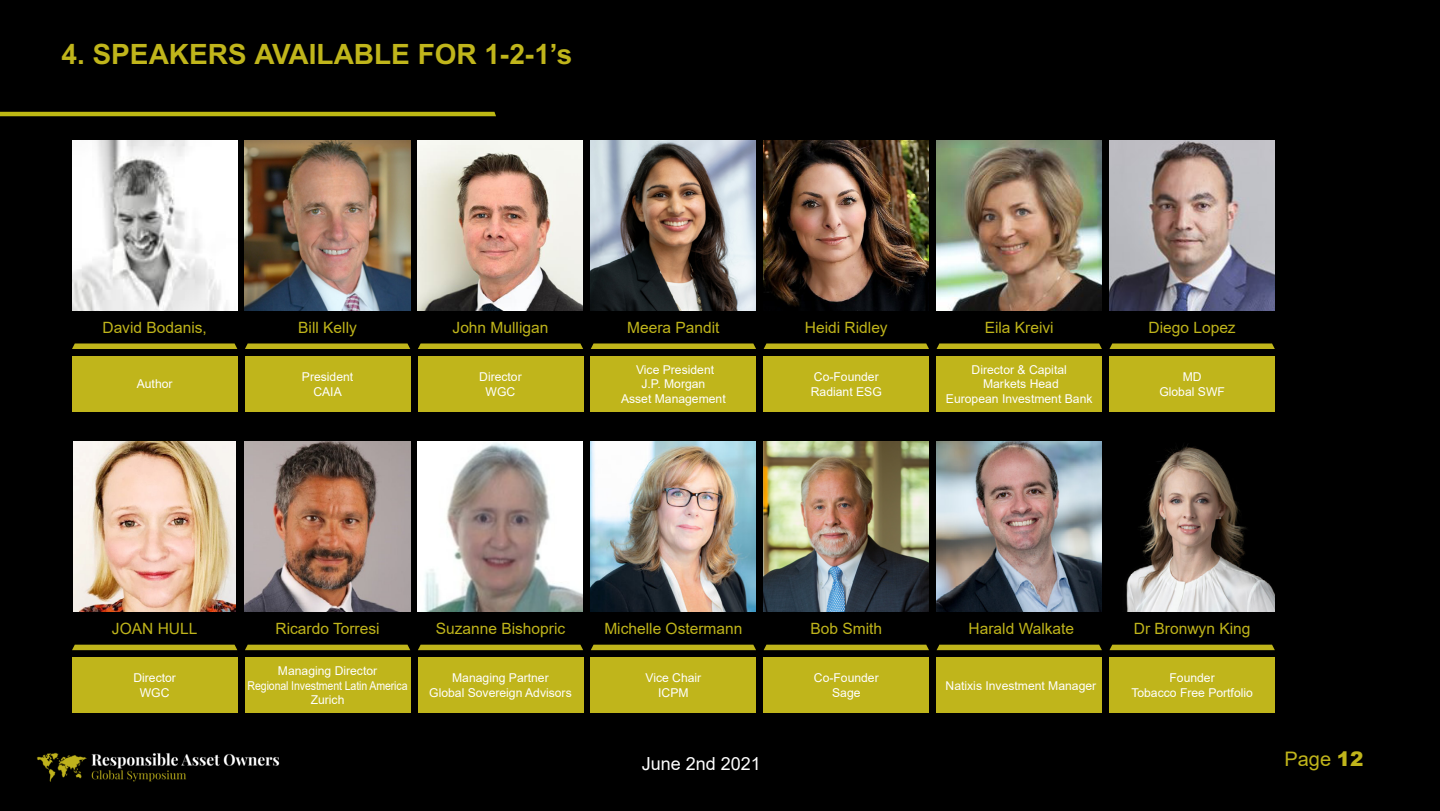
<style>
.page{position:relative;width:1440px;height:811px;background:#fff}
.page>*{position:absolute;margin:0;border:0;box-sizing:border-box;transform-origin:0 0}
.t1{font:700 28px "Arial";color:#c0b51b}
.t2{font:20px "Arial";color:#c0b51b}
.t3{font:18px "Arial";color:#fff}
.t4{font:15.6px "Arial";color:#c0b51b}
.t5{font:12.2px "Arial";color:#fff}
.t6{font:12.2px "Arial";color:#fff;scale:.87 1}
.s1{font-weight:900}
</style>
<div class="page">
<div style="left:0;top:0;width:1440px;height:810px;background:#000"></div>
<img style="left:72px;top:140px;width:165px;height:170px">
<img style="left:245px;top:140px;width:165px;height:170px">
<img style="left:418px;top:140px;width:165px;height:170px">
<img style="left:591px;top:140px;width:165px;height:170px">
<img style="left:937px;top:140px;width:165px;height:170px">
<img style="left:1109px;top:140px;width:166px;height:170px">
<img style="left:764px;top:441px;width:165px;height:170px">
<img style="left:937px;top:441px;width:165px;height:170px">
<img style="left:1126px;top:444px;width:149px;height:167px">
<img style="left:73px;top:441px;width:163px;height:170px">
<img style="left:245px;top:441px;width:165px;height:170px">
<img style="left:418px;top:441px;width:165px;height:170px">
<img style="left:591px;top:441px;width:165px;height:170px">
<svg style="left:72px;top:343px;width:165px;height:6px"></svg>
<svg style="left:245px;top:343px;width:165px;height:6px"></svg>
<svg style="left:418px;top:343px;width:165px;height:6px"></svg>
<svg style="left:591px;top:343px;width:165px;height:6px"></svg>
<svg style="left:764px;top:343px;width:165px;height:6px"></svg>
<svg style="left:937px;top:343px;width:165px;height:6px"></svg>
<svg style="left:1109px;top:343px;width:166px;height:6px"></svg>
<svg style="left:764px;top:644px;width:165px;height:6px"></svg>
<svg style="left:937px;top:644px;width:165px;height:6px"></svg>
<svg style="left:1109px;top:644px;width:166px;height:6px"></svg>
<svg style="left:72px;top:644px;width:165px;height:6px"></svg>
<svg style="left:245px;top:644px;width:165px;height:6px"></svg>
<svg style="left:418px;top:644px;width:165px;height:6px"></svg>
<svg style="left:591px;top:644px;width:165px;height:6px"></svg>
<div style="left:72px;top:356px;width:165px;height:55px;background:#c0b51b"></div>
<div style="left:245px;top:356px;width:165px;height:55px;background:#c0b51b"></div>
<div style="left:418px;top:356px;width:165px;height:55px;background:#c0b51b"></div>
<div style="left:591px;top:356px;width:165px;height:55px;background:#c0b51b"></div>
<div style="left:764px;top:356px;width:165px;height:55px;background:#c0b51b"></div>
<div style="left:937px;top:356px;width:165px;height:55px;background:#c0b51b"></div>
<div style="left:1109px;top:356px;width:166px;height:55px;background:#c0b51b"></div>
<div style="left:764px;top:657px;width:165px;height:55px;background:#c0b51b"></div>
<div style="left:937px;top:657px;width:165px;height:55px;background:#c0b51b"></div>
<div style="left:1109px;top:657px;width:166px;height:55px;background:#c0b51b"></div>
<div style="left:72px;top:657px;width:165px;height:55px;background:#c0b51b"></div>
<div style="left:245px;top:657px;width:165px;height:55px;background:#c0b51b"></div>
<div style="left:418px;top:657px;width:165px;height:55px;background:#c0b51b"></div>
<div style="left:591px;top:657px;width:165px;height:55px;background:#c0b51b"></div>
<img style="left:37px;top:752px;width:243px;height:30px">
<hr style="left:0;top:112px;width:496px;height:4px;background:#bdb814">
<img style="left:764px;top:140px;width:165px;height:170px">
<p class="t1" style="left:62px;top:37px;width:512px">4. SPEAKERS AVAILABLE FOR 1-2-1’s</p>
<p class="t4" style="left:102px;top:317px;width:106px">David Bodanis,</p>
<p class="t4" style="left:298px;top:317px;width:60px">Bill Kelly</p>
<p class="t4" style="left:453px;top:317px;width:97px">John Mulligan</p>
<p class="t4" style="left:627px;top:317px;width:94px">Meera Pandit</p>
<p class="t4" style="left:805px;top:317px;width:84px">Heidi Ridley</p>
<p class="t4" style="left:985px;top:317px;width:71px">Eila Kreivi</p>
<p class="t4" style="left:1149px;top:317px;width:89px">Diego Lopez</p>
<p class="t5" style="left:137px;top:375px;width:37px">Author</p>
<p class="t5" style="left:302px;top:368px;width:53px">President</p>
<p class="t5" style="left:313px;top:383px;width:30px">CAIA</p>
<p class="t5" style="left:479px;top:368px;width:44px">Director</p>
<p class="t5" style="left:486px;top:383px;width:31px">WGC</p>
<p class="t5" style="left:636px;top:361px;width:80px">Vice President</p>
<p class="t5" style="left:641px;top:375px;width:65px">J.P. Morgan</p>
<p class="t5" style="left:621px;top:390px;width:106px">Asset Management</p>
<p class="t5" style="left:814px;top:368px;width:66px">Co-Founder</p>
<p class="t5" style="left:811px;top:383px;width:72px">Radiant ESG</p>
<p class="t5" style="left:972px;top:361px;width:97px">Director &amp; Capital</p>
<p class="t5" style="left:983px;top:375px;width:77px">Markets Head</p>
<p class="t5" style="left:946px;top:390px;width:148px">European Investment Bank</p>
<p class="t5" style="left:1183px;top:368px;width:20px">MD</p>
<p class="t5" style="left:1159px;top:383px;width:67px">Global SWF</p>
<p class="t4" style="left:112px;top:617px;width:87px">JOAN HULL</p>
<p class="t4" style="left:276px;top:617px;width:106px">Ricardo Torresi</p>
<p class="t4" style="left:436px;top:617px;width:131px">Suzanne Bishopric</p>
<p class="t4" style="left:604px;top:617px;width:140px">Michelle Ostermann</p>
<p class="t4" style="left:811px;top:617px;width:73px">Bob Smith</p>
<p class="t4" style="left:969px;top:617px;width:107px">Harald Walkate</p>
<p class="t4" style="left:1134px;top:617px;width:118px">Dr Bronwyn King</p>
<p class="t5" style="left:133px;top:669px;width:44px">Director</p>
<p class="t5" style="left:140px;top:684px;width:31px">WGC</p>
<p class="t5" style="left:278px;top:662px;width:101px">Managing Director</p>
<p class="t6" style="left:248px;top:676px;width:185px">Regional Investment Latin America</p>
<p class="t5" style="left:311px;top:691px;width:35px">Zurich</p>
<p class="t5" style="left:452px;top:669px;width:98px">Managing Partner</p>
<p class="t5" style="left:429px;top:684px;width:144px">Global Sovereign Advisors</p>
<p class="t5" style="left:646px;top:669px;width:57px">Vice Chair</p>
<p class="t5" style="left:658px;top:684px;width:32px">ICPM</p>
<p class="t5" style="left:814px;top:669px;width:66px">Co-Founder</p>
<p class="t5" style="left:832px;top:684px;width:30px">Sage</p>
<p class="t5" style="left:946px;top:676px;width:152px">Natixis Investment Manager</p>
<p class="t5" style="left:1170px;top:669px;width:47px">Founder</p>
<p class="t5" style="left:1131px;top:684px;width:123px">Tobacco Free Portfolio</p>
<p class="t3" style="left:642px;top:750px;width:121px">June 2nd 2021</p>
<p class="t2" style="left:1285px;top:744px;width:80px">Page <span class="s1">12</span></p>
</div>
